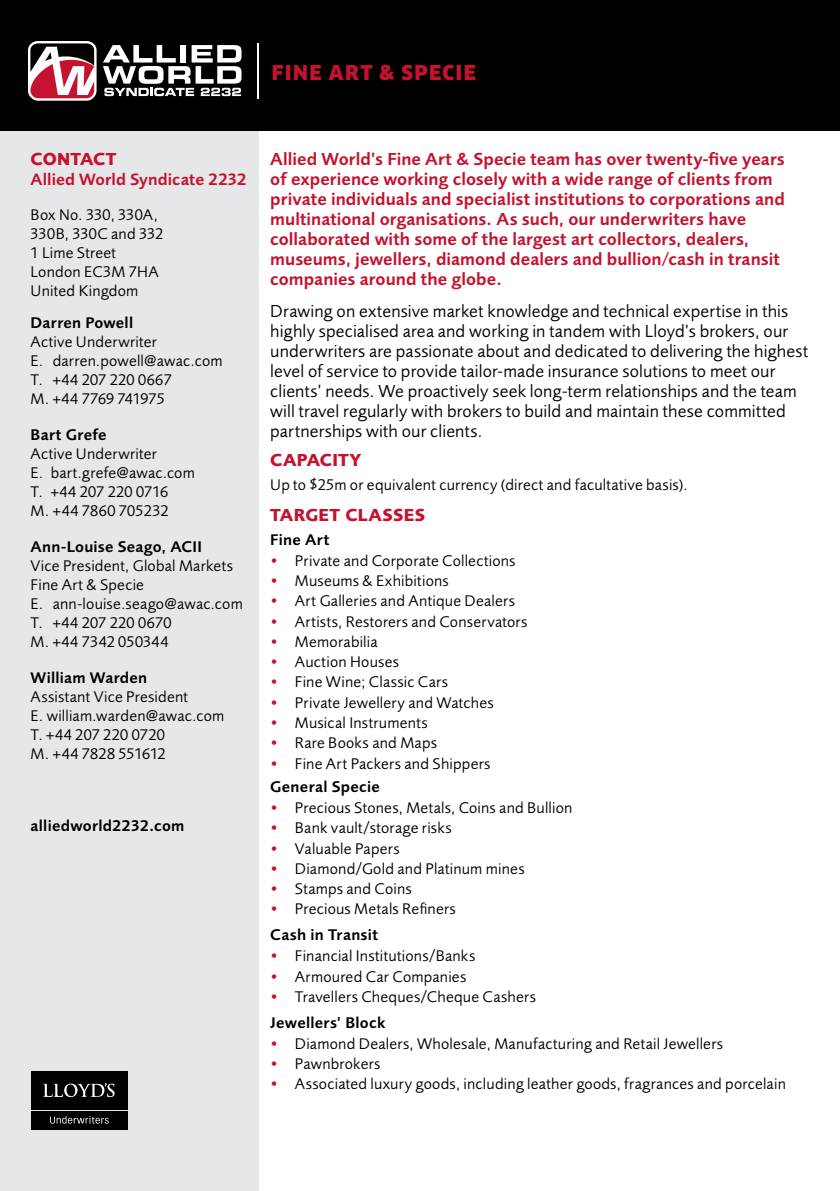
<style>
.page{position:relative;width:840px;height:1191px;background:#fff}
.page>*{position:absolute;margin:0;border:0;box-sizing:border-box;transform-origin:0 0}
.t1{font:900 20px "Clan Pro";letter-spacing:.06em;color:#c4122f}
.t2{font:18px/20px "Foundry Sans";letter-spacing:.01em;color:#000}
.t3{font:600 18px/20px "Foundry Sans";letter-spacing:.005em;color:#c4122f}
.t4{font:700 18px "Foundry Sans";letter-spacing:.015em;color:#c4122f}
.t5{font:600 17px "Foundry Sans";letter-spacing:.005em;color:#c4122f}
.t6{font:16px/19px "Foundry Sans";letter-spacing:.015em;color:#000}
.t7{font:600 16px "Foundry Sans";letter-spacing:.015em;color:#000}
.s1{color:#c4122f}
.s2{font-weight:600}
</style>
<div class="page">
<div style="left:0;top:0;width:259px;height:1191px;background:#e6e7e8"></div>
<div style="left:0;top:0;width:839px;height:130px;background:#000"></div>
<svg style="left:28px;top:41px;width:68px;height:60px"></svg>
<svg style="left:30px;top:43px;width:64px;height:55px"></svg>
<svg style="left:103px;top:45px;width:138px;height:51px"></svg>
<hr style="left:257px;top:43px;width:1px;height:56px;background:#fff">
<div style="left:31px;top:1111px;width:96px;height:19px;background:#000"></div>
<svg style="left:50px;top:1116px;width:59px;height:7px"></svg>
<div style="left:31px;top:1071px;width:96px;height:38px;background:#000"></div>
<svg style="left:43px;top:1083px;width:71px;height:14px"></svg>
<p class="t1" style="left:272px;top:61px;width:205px">FINE ART &amp; SPECIE</p>
<p class="t4" style="left:31px;top:148px;width:87px">CONTACT</p>
<p class="t5" style="left:31px;top:170px;width:217px">Allied World Syndicate 2232</p>
<p class="t6" style="left:31px;top:205px;width:134px">Box No. 330, 330A,<br>330B, 330C and 332<br>1 Lime Street<br>London EC3M 7HA<br>United Kingdom</p>
<p class="t7" style="left:31px;top:313px;width:104px">Darren Powell</p>
<p class="t6" style="left:31px;top:332px;width:193px">Active Underwriter<br>E. darren.powell@awac.com<br>T. +44 207 220 0667<br>M. +44 7769 741975</p>
<p class="t7" style="left:31px;top:425px;width:77px">Bart Grefe</p>
<p class="t6" style="left:31px;top:444px;width:166px">Active Underwriter<br>E. bart.grefe@awac.com<br>T. +44 207 220 0716<br>M. +44 7860 705232</p>
<p class="t7" style="left:31px;top:537px;width:173px">Ann-Louise Seago, ACII</p>
<p class="t6" style="left:31px;top:556px;width:213px">Vice President, Global Markets<br>Fine Art &amp; Specie<br>E. ann-louise.seago@awac.com<br>T. +44 207 220 0670<br>M. +44 7342 050344</p>
<p class="t7" style="left:31px;top:668px;width:118px">William Warden</p>
<p class="t6" style="left:31px;top:687px;width:195px">Assistant Vice President<br>E. william.warden@awac.com<br>T. +44 207 220 0720<br>M. +44 7828 551612</p>
<p class="t7" style="left:31px;top:816px;width:155px">alliedworld2232.com</p>
<p class="t3" style="left:270px;top:149px;width:516px">Allied World’s Fine Art &amp; Specie team has over twenty-five years of experience working closely with a wide range of clients from private individuals and specialist institutions to corporations and multinational organisations. As such, our underwriters have collaborated with some of the largest art collectors, dealers, museums, jewellers, diamond dealers and bullion/cash in transit companies around the globe.</p>
<p class="t2" style="left:270px;top:301px;width:539px">Drawing on extensive market knowledge and technical expertise in this highly specialised area and working in tandem with Lloyd’s brokers, our underwriters are passionate about and dedicated to delivering the highest level of service to provide tailor-made insurance solutions to meet our clients’ needs. We proactively seek long-term relationships and the team will travel regularly with brokers to build and maintain these committed partnerships with our clients.</p>
<p class="t4" style="left:270px;top:449px;width:93px">CAPACITY</p>
<p class="t6" style="left:270px;top:475px;width:418px">Up to $25m or equivalent currency (direct and facultative basis).</p>
<p class="t4" style="left:270px;top:504px;width:156px">TARGET CLASSES</p>
<p class="t7" style="left:270px;top:530px;width:61px">Fine Art</p>
<p class="t6" style="left:270px;top:551px;width:246px"><span class="s1">•</span> Private and Corporate Collections</p>
<p class="t6" style="left:270px;top:571px;width:180px"><span class="s1">•</span> Museums &amp; Exhibitions</p>
<p class="t6" style="left:270px;top:592px;width:246px"><span class="s1">•</span> Art Galleries and Antique Dealers</p>
<p class="t6" style="left:270px;top:612px;width:258px"><span class="s1">•</span> Artists, Restorers and Conservators</p>
<p class="t6" style="left:270px;top:632px;width:109px"><span class="s1">•</span> Memorabilia</p>
<p class="t6" style="left:270px;top:652px;width:130px"><span class="s1">•</span> Auction Houses</p>
<p class="t6" style="left:270px;top:673px;width:179px"><span class="s1">•</span> Fine Wine; Classic Cars</p>
<p class="t6" style="left:270px;top:693px;width:225px"><span class="s1">•</span> Private Jewellery and Watches</p>
<p class="t6" style="left:270px;top:713px;width:159px"><span class="s1">•</span> Musical Instruments</p>
<p class="t6" style="left:270px;top:733px;width:168px"><span class="s1">•</span> Rare Books and Maps</p>
<p class="t6" style="left:270px;top:751px;width:221px;line-height:23.6px"><span class="s1">•</span> Fine Art Packers and Shippers<br><span class="s2">General Specie</span></p>
<p class="t6" style="left:270px;top:798px;width:303px"><span class="s1">•</span> Precious Stones, Metals, Coins and Bullion</p>
<p class="t6" style="left:270px;top:818px;width:183px"><span class="s1">•</span> Bank vault/storage risks</p>
<p class="t6" style="left:270px;top:839px;width:131px"><span class="s1">•</span> Valuable Papers</p>
<p class="t6" style="left:270px;top:859px;width:256px"><span class="s1">•</span> Diamond/Gold and Platinum mines</p>
<p class="t6" style="left:270px;top:879px;width:143px"><span class="s1">•</span> Stamps and Coins</p>
<p class="t6" style="left:270px;top:896px;width:187px;line-height:26px"><span class="s1">•</span> Precious Metals Refiners<br><span class="s2">Cash in Transit</span></p>
<p class="t6" style="left:270px;top:946px;width:206px"><span class="s1">•</span> Financial Institutions/Banks</p>
<p class="t6" style="left:270px;top:967px;width:197px"><span class="s1">•</span> Armoured Car Companies</p>
<p class="t6" style="left:270px;top:983px;width:267px;line-height:26px"><span class="s1">•</span> Travellers Cheques/Cheque Cashers<br><span class="s2">Jewellers’ Block</span></p>
<p class="t6" style="left:270px;top:1034px;width:454px"><span class="s1">•</span> Diamond Dealers, Wholesale, Manufacturing and Retail Jewellers</p>
<p class="t6" style="left:270px;top:1054px;width:112px"><span class="s1">•</span> Pawnbrokers</p>
<p class="t6" style="left:270px;top:1074px;width:517px"><span class="s1">•</span> Associated luxury goods, including leather goods, fragrances and porcelain</p>
</div>
